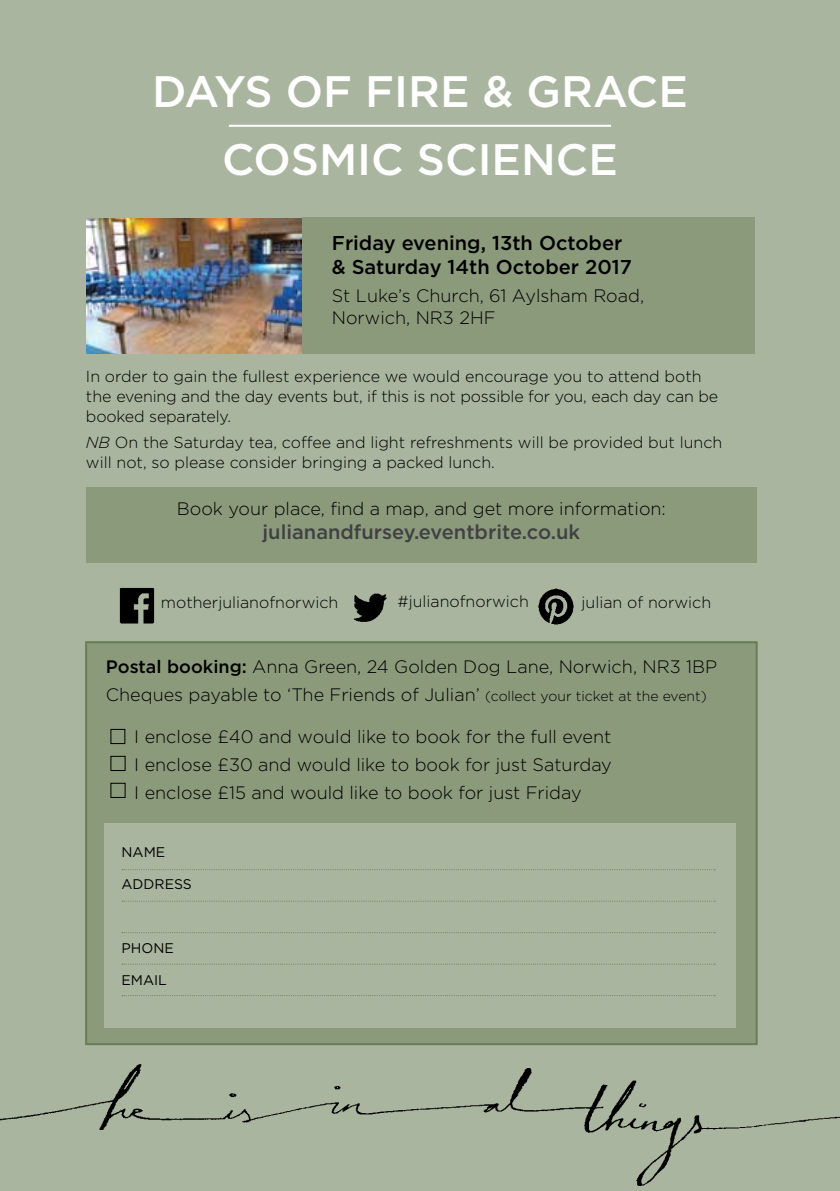
<style>
.page{position:relative;width:840px;height:1191px;background:#fff}
.page>*{position:absolute;margin:0;border:0;box-sizing:border-box;transform-origin:0 0}
.t1{font:500 44px/67.4px "Gotham";color:#fff;text-align:center}
.t2{font:500 20px/24px "Gotham";color:#000}
.t3{font:500 20px "Gotham";color:#414042}
.t4{font:300 18px/28px "Gotham";color:#000}
.t5{font:300 16px/20px "Gotham";color:#000}
.t6{font:14px "Gotham";color:#000}
.s1{font-style:italic}
.s2{font-weight:500}
.s3{font-size:14px}
</style>
<div class="page">
<div style="left:0;top:0;width:839px;height:1191px;background:#a9b59f"></div>
<div style="left:302px;top:218px;width:451px;height:136px;background:#8a9a7b"></div>
<div style="left:86px;top:487px;width:670px;height:76px;background:#8a9a7b"></div>
<img style="left:87px;top:218px;width:214px;height:135px">
<div style="left:85px;top:641px;width:672px;height:404px;background:#8a9a7b;border:2px solid #687e54"></div>
<div style="left:104px;top:822px;width:631px;height:205px;background:#a9b59f"></div>
<svg style="left:122px;top:869px;width:592px;height:1px"></svg>
<svg style="left:122px;top:900px;width:590px;height:1px"></svg>
<svg style="left:122px;top:932px;width:592px;height:1px"></svg>
<svg style="left:122px;top:963px;width:590px;height:1px"></svg>
<svg style="left:122px;top:995px;width:592px;height:1px"></svg>
<div style="left:110px;top:782px;width:15px;height:16px;border:1px solid #000"></div>
<div style="left:110px;top:756px;width:15px;height:15px;border:1px solid #000"></div>
<div style="left:110px;top:729px;width:15px;height:15px;border:1px solid #000"></div>
<hr style="left:229px;top:125px;width:381px;height:2px;background:#fff">
<img style="left:0;top:1064px;width:839px;height:121px">
<img style="left:119px;top:588px;width:36px;height:36px">
<img style="left:354px;top:593px;width:33px;height:29px">
<img style="left:538px;top:588px;width:36px;height:37px">
<h1 class="t1" style="left:152px;top:57px;width:537px">DAYS OF FIRE &amp; GRACE<br>COSMIC SCIENCE</h1>
<p class="t2" style="left:331px;top:230px;width:301px">Friday evening, 13th October &amp; Saturday 14th October 2017</p>
<p class="t4" style="left:331px;top:284px;width:313px;line-height:22px">St Luke’s Church, 61 Aylsham Road,<br>Norwich, NR3 2HF</p>
<p class="t5" style="left:86px;top:366px;width:633px">In order to gain the fullest experience we would encourage you to attend both the evening and the day events but, if this is not possible for you, each day can be booked separately.</p>
<p class="t5" style="left:86px;top:432px;width:637px"><span class="s1">NB</span> On the Saturday tea, coffee and light refreshments will be provided but lunch will not, so please consider bringing a packed lunch.</p>
<p class="t4" style="left:177px;top:495px;width:490px">Book your place, find a map, and get more information:</p>
<p class="t3" style="left:262px;top:519px;width:319px">julianandfursey.eventbrite.co.uk</p>
<p class="t5" style="left:161px;top:592px;width:179px">motherjulianofnorwich</p>
<p class="t5" style="left:397px;top:591px;width:133px">#julianofnorwich</p>
<p class="t5" style="left:581px;top:592px;width:131px">julian of norwich</p>
<p class="t4" style="left:106px;top:652px;width:612px"><span class="s2">Postal booking:</span> Anna Green, 24 Golden Dog Lane, Norwich, NR3 1BP<br>Cheques payable to ‘The Friends of Julian’ <span class="s3">(collect your ticket at the event)</span></p>
<p class="t4" style="left:134px;top:722px;width:479px;text-align:justify">I enclose £40 and would like to book for the full event I enclose £30 and would like to book for just Saturday I enclose £15 and would like to book for just Friday</p>
<p class="t6" style="left:121px;top:843px;width:45px">NAME</p>
<p class="t6" style="left:121px;top:875px;width:72px">ADDRESS</p>
<p class="t6" style="left:121px;top:939px;width:54px">PHONE</p>
<p class="t6" style="left:121px;top:971px;width:47px">EMAIL</p>
</div>
